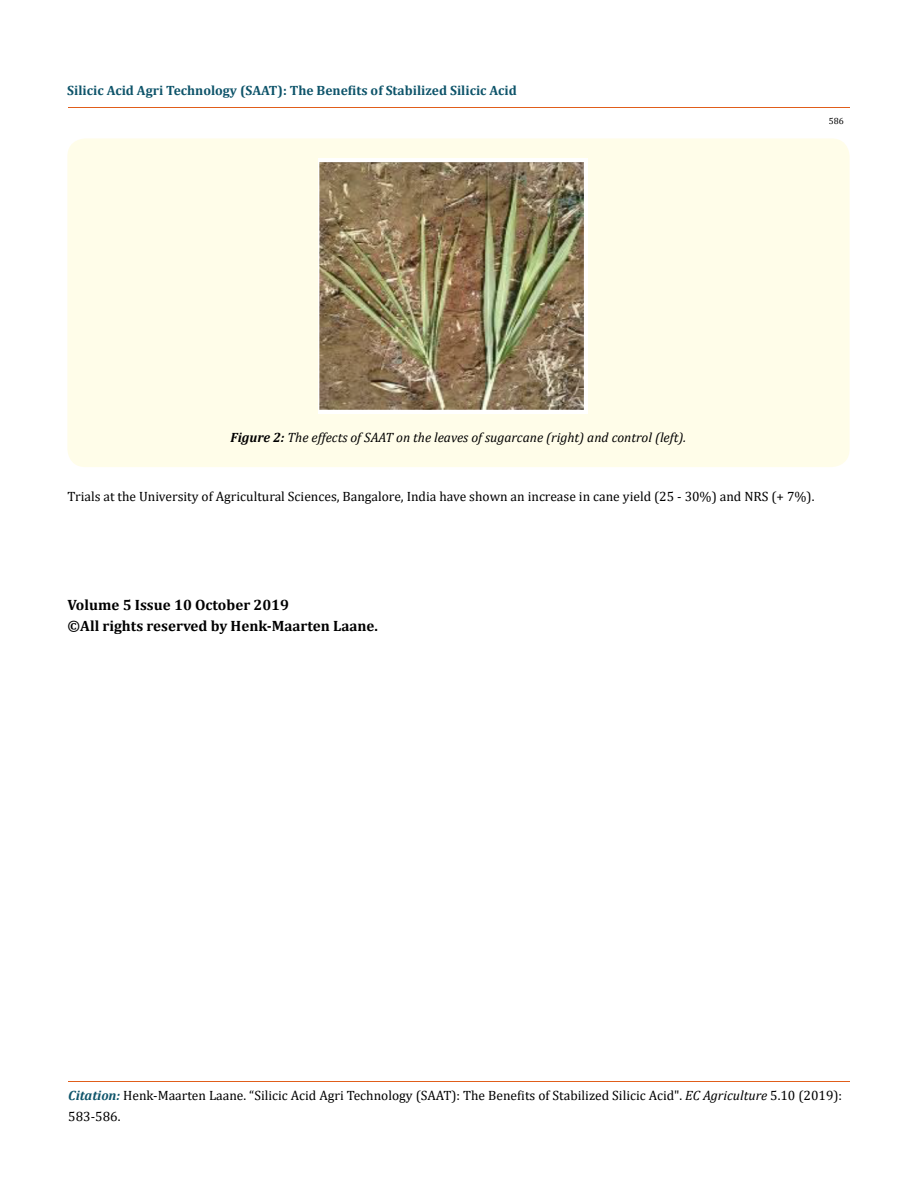
<style>
.page{position:relative;width:917px;height:1188px;background:#fff}
.page>*{position:absolute;margin:0;border:0;box-sizing:border-box;transform-origin:0 0}
.t1{font:700 15px/21px "Cambria";color:#000}
.t2{font:13.5px/21px "Cambria";color:#000}
.t3{font:italic 13.5px "Cambria";color:#000}
.t4{font:700 13.5px "Cambria";color:#0e546a}
.t5{font:9px "Cambria";color:#000}
.s1{font-weight:700}
.s2{font-weight:700;font-style:italic;color:#0e546a}
.s3{font-style:italic}
</style>
<div class="page">
<hr style="left:68px;top:108px;width:781px;height:1px;background:#e05d1a">
<hr style="left:68px;top:1081px;width:781px;height:1px;background:#e05d1a">
<div style="left:67px;top:138px;width:782px;height:329px;background:#fffde9;border-radius:18px"></div>
<img style="left:318px;top:159px;width:269px;height:255px">
<p class="t4" style="left:67px;top:81px;width:451px">Silicic Acid Agri Technology (SAAT): The Benefits of Stabilized Silicic Acid</p>
<p class="t5" style="left:828px;top:116px;width:16px">586</p>
<p class="t3" style="left:230px;top:428px;width:457px"><span class="s1">Figure 2:</span> The effects of SAAT on the leaves of sugarcane (right) and control (left).</p>
<p class="t2" style="left:68px;top:486px;width:748px">Trials at the University of Agricultural Sciences, Bangalore, India have shown an increase in cane yield (25 - 30%) and NRS (+ 7%).</p>
<p class="t1" style="left:68px;top:594px;width:312px">Volume 5 Issue 10 October 2019<br>©All rights reserved by Henk-Maarten Laane.</p>
<p class="t2" style="left:68px;top:1084px;width:775px"><span class="s2">Citation:</span> Henk-Maarten Laane. “Silicic Acid Agri Technology (SAAT): The Benefits of Stabilized Silicic Acid". <span class="s3">EC Agriculture</span> 5.10 (2019):<br>583-586.</p>
</div>
